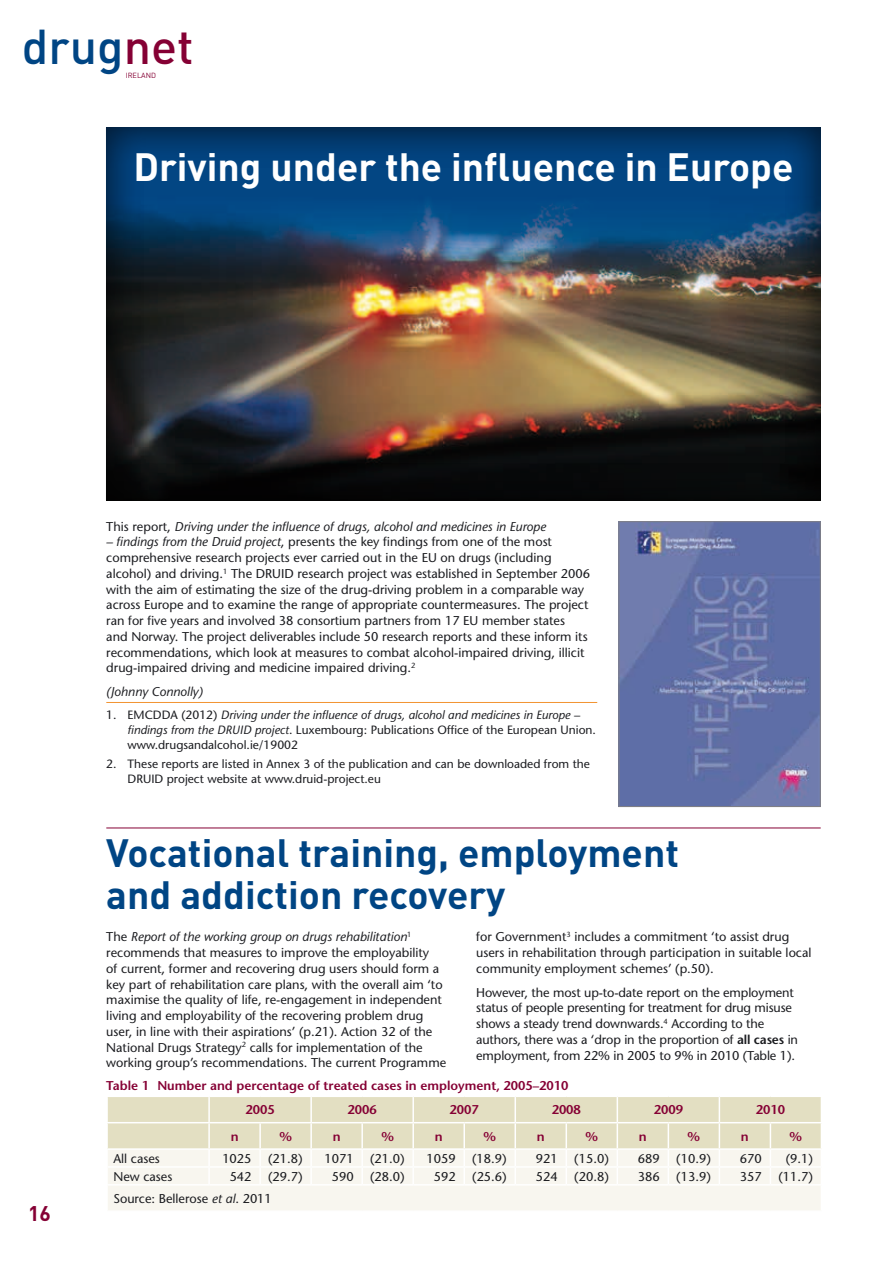
<style>
.page{position:relative;width:893px;height:1263px;background:#fff}
.page>*{position:absolute;margin:0;border:0;box-sizing:border-box;transform-origin:0 0}
.t1{font:500 48.3px "DIN";color:#004584}
.t2{font:700 39px/42px "DIN";color:#004584}
.t3{font:700 39px "DIN";color:#fff}
.t4{font:700 21px "DIN";color:#850034}
.t5{font:500 12.75px/15.8px "Stone Sans Std";color:#1b1c20}
.t6{font:600 12.75px/24.6px "Stone Sans Std";color:#850034}
.t7{font:italic 500 12.75px "Stone Sans Std";color:#1b1c20}
.t8{font:500 12px/15px "Stone Sans Std";color:#1b1c20}
.t9{font:7.35px "DIN";color:#850034}
.s1{color:#850034}
.s2{font-style:normal}
.s3{font-style:italic}
.s4{font-weight:600}
</style>
<div class="page">
<div style="left:105px;top:126px;width:717px;height:375px;background:#1b1c20;opacity:.75"></div>
<hr style="left:106px;top:702px;width:491px;height:1px;background:#f29431">
<img style="left:620px;top:523px;width:199px;height:282px">
<div style="left:618px;top:521px;width:203px;height:286px;border:1px solid #818084"></div>
<hr style="left:106px;top:827px;width:715px;height:1px;background:#850034">
<svg style="left:107px;top:1096px;width:714px;height:114px"></svg>
<h1 class="t1" style="left:22px;top:16px;width:173px">drug<span class="s1">net</span></h1>
<p class="t9" style="left:126px;top:71px;width:32px">IRELAND</p>
<h2 class="t3" style="left:133px;top:142px;width:662px">Driving under the influence in Europe</h2>
<p class="t7" style="left:106px;top:519px;width:441px"><span class="s2">This report,</span> Driving under the influence of drugs, alcohol and medicines in Europe</p>
<p class="t5" style="left:106px;top:534px;width:485px"><span class="s3">– findings from the Druid project</span>, presents the key findings from one of the most comprehensive research projects ever carried out in the EU on drugs (including alcohol) and driving.<sup>1</sup> The DRUID research project was established in September 2006 with the aim of estimating the size of the drug-driving problem in a comparable way across Europe and to examine the range of appropriate countermeasures. The project ran for five years and involved 38 consortium partners from 17 EU member states<br>and Norway. The project deliverables include 50 research reports and these inform its recommendations, which look at measures to combat alcohol-impaired driving, illicit drug-impaired driving and medicine impaired driving.<sup>2</sup></p>
<p class="t7" style="left:106px;top:684px;width:98px">(Johnny Connolly)</p>
<p class="t8" style="left:128px;top:707px;width:470px;text-indent:-21px">1. EMCDDA (2012) <span class="s3">Driving under the influence of drugs, alcohol and medicines in Europe – findings from the DRUID project</span>. Luxembourg: Publications Office of the European Union. www.drugsandalcohol.ie/19002</p>
<p class="t8" style="left:128px;top:756px;width:464px;text-indent:-21px">2. These reports are listed in Annex 3 of the publication and can be downloaded from the<br>DRUID project website at www.druid-project.eu</p>
<h2 class="t2" style="left:106px;top:830px;width:574px">Vocational training, employment and addiction recovery</h2>
<p class="t5" style="left:106px;top:929px;width:341px">The <span class="s3">Report of the working group on drugs rehabilitation</span><sup>1 </sup>recommends that measures to improve the employability<br>of current, former and recovering drug users should form a key part of rehabilitation care plans, with the overall aim ‘to maximise the quality of life, re-engagement in independent living and employability of the recovering problem drug user, in line with their aspirations’ (p.21). Action 32 of the National Drugs Strategy<sup>2</sup> calls for implementation of the working group’s recommendations. The current Programme</p>
<p class="t5" style="left:476px;top:929px;width:337px">for Government<sup>3</sup> includes a commitment ‘to assist drug users in rehabilitation through participation in suitable local community employment schemes’ (p.50).</p>
<p class="t5" style="left:476px;top:984px;width:323px">However, the most up-to-date report on the employment status of people presenting for treatment for drug misuse shows a steady trend downwards.<sup>4</sup> According to the authors, there was a ‘drop in the proportion of <span class="s4">all cases</span> in employment, from 22% in 2005 to 9% in 2010 (Table 1).</p>
<p class="t6" style="left:245px;top:1073px;width:325px;text-indent:-139px">Table 1 Number and percentage of treated cases in employment, 2005–2010<br>2005</p>
<p class="t6" style="left:348px;top:1097px;width:31px">2006</p>
<p class="t6" style="left:450px;top:1097px;width:31px">2007</p>
<p class="t6" style="left:552px;top:1097px;width:31px">2008</p>
<p class="t6" style="left:654px;top:1097px;width:31px">2009</p>
<p class="t6" style="left:756px;top:1097px;width:31px">2010</p>
<p class="t6" style="left:231px;top:1124px;width:9px">n</p>
<p class="t6" style="left:279px;top:1124px;width:14px">%</p>
<p class="t6" style="left:333px;top:1124px;width:9px">n</p>
<p class="t6" style="left:381px;top:1124px;width:14px">%</p>
<p class="t6" style="left:435px;top:1124px;width:9px">n</p>
<p class="t6" style="left:483px;top:1124px;width:14px">%</p>
<p class="t6" style="left:537px;top:1124px;width:9px">n</p>
<p class="t6" style="left:586px;top:1124px;width:14px">%</p>
<p class="t6" style="left:639px;top:1124px;width:9px">n</p>
<p class="t6" style="left:688px;top:1124px;width:14px">%</p>
<p class="t6" style="left:741px;top:1124px;width:9px">n</p>
<p class="t6" style="left:790px;top:1124px;width:14px">%</p>
<h3 class="t4" style="left:28px;top:1199px;width:24px">16</h3>
<p class="t5" style="left:113px;top:1150px;width:48px">All cases</p>
<p class="t5" style="left:222px;top:1150px;width:31px">1025</p>
<p class="t5" style="left:268px;top:1150px;width:36px">(21.8)</p>
<p class="t5" style="left:324px;top:1150px;width:31px">1071</p>
<p class="t5" style="left:370px;top:1150px;width:36px">(21.0)</p>
<p class="t5" style="left:426px;top:1150px;width:31px">1059</p>
<p class="t5" style="left:472px;top:1150px;width:36px">(18.9)</p>
<p class="t5" style="left:536px;top:1150px;width:23px">921</p>
<p class="t5" style="left:574px;top:1150px;width:36px">(15.0)</p>
<p class="t5" style="left:638px;top:1150px;width:23px">689</p>
<p class="t5" style="left:676px;top:1150px;width:36px">(10.9)</p>
<p class="t5" style="left:740px;top:1150px;width:23px">670</p>
<p class="t5" style="left:786px;top:1150px;width:29px">(9.1)</p>
<p class="t5" style="left:113px;top:1168px;width:60px">New cases</p>
<p class="t5" style="left:230px;top:1168px;width:23px">542</p>
<p class="t5" style="left:268px;top:1168px;width:36px">(29.7)</p>
<p class="t5" style="left:332px;top:1168px;width:23px">590</p>
<p class="t5" style="left:370px;top:1168px;width:36px">(28.0)</p>
<p class="t5" style="left:434px;top:1168px;width:23px">592</p>
<p class="t5" style="left:472px;top:1168px;width:36px">(25.6)</p>
<p class="t5" style="left:536px;top:1168px;width:23px">524</p>
<p class="t5" style="left:574px;top:1168px;width:36px">(20.8)</p>
<p class="t5" style="left:638px;top:1168px;width:23px">386</p>
<p class="t5" style="left:676px;top:1168px;width:36px">(13.9)</p>
<p class="t5" style="left:740px;top:1168px;width:23px">357</p>
<p class="t5" style="left:778px;top:1168px;width:36px">(11.7)</p>
<p class="t5" style="left:113px;top:1190px;width:160px">Source: Bellerose <span class="s3">et al</span>. 2011</p>
</div>
